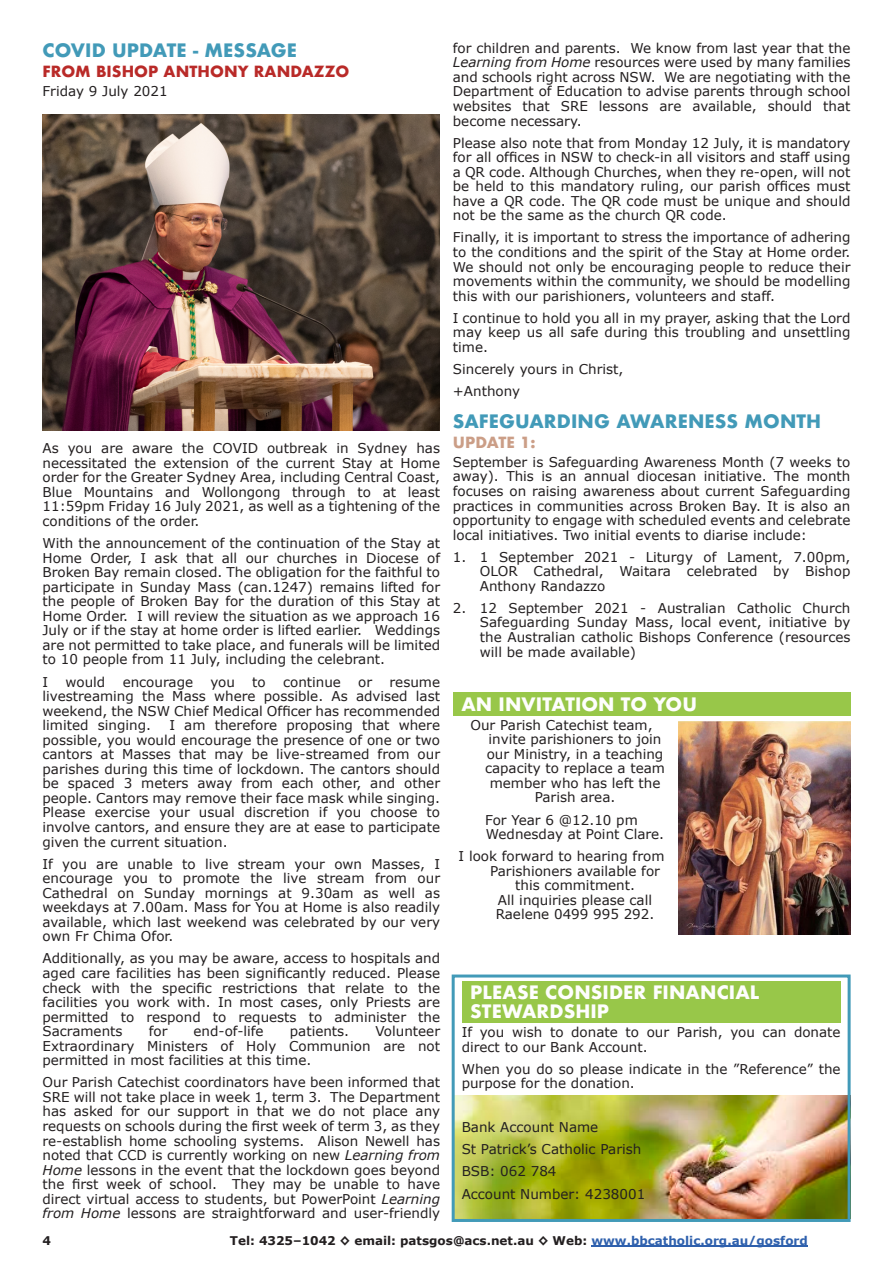
<style>
.page{position:relative;width:893px;height:1263px;background:#fff}
.page>*{position:absolute;margin:0;border:0;box-sizing:border-box;transform-origin:0 0}
.t1{font:700 18px/18.6px "Futura";letter-spacing:.005em;color:#fefefd}
.t2{font:700 18px "Futura";letter-spacing:.005em;color:#429ab8}
.t3{font:700 15px "Futura";letter-spacing:.005em;color:#b92a28}
.t4{font:700 15px "Futura";letter-spacing:.005em;color:#cb9e87}
.t5{font:13.5px/14.5px "Verdana";color:#231f20;text-align:justify}
.t6{font:700 12px "Verdana";color:#231f20}
.s1{font-style:italic}
.s2{color:#2e60ad}
</style>
<div class="page">
<img style="left:456px;top:1095px;width:391px;height:123px">
<div style="left:452px;top:974px;width:399px;height:248px;border:3px solid #429ab8"></div>
<div style="left:462px;top:981px;width:379px;height:42px;background:#98c749"></div>
<hr style="left:591px;top:1245px;width:217px;height:2px;background:#2e60ad">
<div style="left:453px;top:692px;width:397px;height:23px;background:#98c749"></div>
<img style="left:43px;top:114px;width:396px;height:316px">
<img style="left:679px;top:721px;width:171px;height:214px">
<h1 class="t2" style="left:43px;top:43px;width:256px">COVID UPDATE - MESSAGE</h1>
<p class="t3" style="left:43px;top:65px;width:308px">FROM BISHOP ANTHONY RANDAZZO</p>
<p class="t5" style="left:43px;top:85px;width:127px">Friday 9 July 2021</p>
<p class="t5" style="left:43px;top:442px;width:399px">As you are aware the COVID outbreak in Sydney has necessitated the extension of the current Stay at Home order for the Greater Sydney Area, including Central Coast, Blue Mountains and Wollongong through to at least 11:59pm Friday 16 July 2021, as well as a tightening of the conditions of the order.</p>
<p class="t5" style="left:43px;top:537px;width:399px">With the announcement of the continuation of the Stay at Home Order, I ask that all our churches in Diocese of Broken Bay remain closed. The obligation for the faithful to participate in Sunday Mass (can.1247) remains lifted for the people of Broken Bay for the duration of this Stay at Home Order. I will review the situation as we approach 16<br>July or if the stay at home order is lifted earlier. Weddings are not permitted to take place, and funerals will be limited to 10 people from 11 July, including the celebrant.</p>
<p class="t5" style="left:43px;top:675px;width:7px">I</p>
<p class="t5" style="left:65px;top:675px;width:41px">would</p>
<p class="t5" style="left:123px;top:675px;width:72px">encourage</p>
<p class="t5" style="left:210px;top:675px;width:26px">you</p>
<p class="t5" style="left:252px;top:675px;width:15px">to</p>
<p class="t5" style="left:283px;top:675px;width:59px">continue</p>
<p class="t5" style="left:358px;top:675px;width:15px">or</p>
<p class="t5" style="left:43px;top:675px;width:399px;text-indent:347px">resume livestreaming the Mass where possible. As advised last weekend, the NSW Chief Medical Officer has recommended limited singing.</p>
<p class="t5" style="left:43px;top:719px;width:399px;text-indent:127px">I am therefore proposing that where possible, you would encourage the presence of one or two cantors at Masses that may be live-streamed from our parishes during this time of lockdown. The cantors should be spaced 3 meters away from each other, and other people. Cantors may remove their face mask while singing.<br>Please exercise your usual discretion if you choose to involve cantors, and ensure they are at ease to participate given the current situation.</p>
<p class="t5" style="left:43px;top:857px;width:399px">If you are unable to live stream your own Masses, I encourage you to promote the live stream from our Cathedral on Sunday mornings at 9.30am as well as weekdays at 7.00am. Mass for You at Home is also readily available, which last weekend was celebrated by our very own Fr Chima Ofor.</p>
<p class="t5" style="left:43px;top:952px;width:399px">Additionally, as you may be aware, access to hospitals and aged care facilities has been significantly reduced. Please check with the specific restrictions that relate to the facilities you work with. In most cases, only Priests are permitted to respond to requests to administer the Sacraments</p>
<p class="t5" style="left:149px;top:1025px;width:20px">for</p>
<p class="t5" style="left:194px;top:1025px;width:72px">end-of-life</p>
<p class="t5" style="left:290px;top:1025px;width:61px">patients.</p>
<p class="t5" style="left:43px;top:1025px;width:399px;text-indent:333px">Volunteer Extraordinary Ministers of Holy Communion are not permitted in most facilities at this time.</p>
<p class="t5" style="left:43px;top:1076px;width:399px">Our Parish Catechist coordinators have been informed that SRE will not take place in week 1, term 3. The Department has asked for our support in that we do not place any requests on schools during the first week of term 3, as they re-establish home schooling systems. Alison Newell has noted that CCD is currently working on new <span class="s1">Learning from Home</span> lessons in the event that the lockdown goes beyond the first week of school. They may be unable to have direct virtual access to students, but PowerPoint <span class="s1">Learning from Home</span> lessons are straightforward and user-friendly</p>
<p class="t5" style="left:453px;top:42px;width:399px">for children and parents. We know from last year that the <span class="s1">Learning from Home</span> resources were used by many families and schools right across NSW. We are negotiating with the Department of Education to advise parents through school websites that SRE lessons are available, should that become necessary.</p>
<p class="t5" style="left:453px;top:137px;width:399px">Please also note that from Monday 12 July, it is mandatory for all offices in NSW to check-in all visitors and staff using a QR code. Although Churches, when they re-open, will not be held to this mandatory ruling, our parish offices must have a QR code. The QR code must be unique and should not be the same as the church QR code.</p>
<p class="t5" style="left:453px;top:231px;width:399px">Finally, it is important to stress the importance of adhering to the conditions and the spirit of the Stay at Home order.<br>We should not only be encouraging people to reduce their movements within the community, we should be modelling this with our parishioners, volunteers and staff.</p>
<p class="t5" style="left:453px;top:312px;width:399px">I continue to hold you all in my prayer, asking that the Lord may keep us all safe during this troubling and unsettling time.</p>
<p class="t5" style="left:453px;top:359px;width:172px;line-height:22px">Sincerely yours in Christ, +Anthony</p>
<h1 class="t2" style="left:453px;top:413px;width:370px">SAFEGUARDING AWARENESS MONTH</h1>
<p class="t4" style="left:453px;top:435px;width:84px">UPDATE 1:</p>
<p class="t5" style="left:453px;top:456px;width:399px">September is Safeguarding Awareness Month (7 weeks to away). This is an annual diocesan initiative. The month focuses on raising awareness about current Safeguarding practices in communities across Broken Bay. It is also an opportunity to engage with scheduled events and celebrate local initiatives. Two initial events to diarise include:</p>
<p class="t5" style="left:480px;top:551px;width:372px;text-indent:-27px">1. 1 September 2021 - Liturgy of Lament, 7.00pm, OLOR Cathedral, Waitara celebrated by Bishop Anthony Randazzo</p>
<p class="t5" style="left:480px;top:602px;width:372px;text-indent:-27px">2. 12 September 2021 - Australian Catholic Church Safeguarding Sunday Mass, local event, initiative by the Australian catholic Bishops Conference (resources will be made available)</p>
<h1 class="t1" style="left:461px;top:696px;width:237px">AN INVITATION TO YOU</h1>
<p class="t5" style="left:470px;top:719px;width:184px">Our Parish Catechist team,</p>
<p class="t5" style="left:489px;top:733px;width:174px">invite parishioners to join</p>
<p class="t5" style="left:487px;top:748px;width:178px">our Ministry, in a teaching</p>
<p class="t5" style="left:485px;top:762px;width:181px">capacity to replace a team</p>
<p class="t5" style="left:490px;top:777px;width:172px">member who has left the</p>
<p class="t5" style="left:535px;top:791px;width:82px">Parish area.</p>
<p class="t5" style="left:485px;top:813px;width:180px">For Year 6 @12.10 pm<br>Wednesday at Point Clare.</p>
<p class="t5" style="left:459px;top:850px;width:207px">I look forward to hearing from</p>
<p class="t5" style="left:490px;top:865px;width:171px">Parishioners available for</p>
<p class="t5" style="left:515px;top:879px;width:121px">this commitment.</p>
<p class="t5" style="left:498px;top:894px;width:156px">All inquiries please call</p>
<p class="t5" style="left:496px;top:908px;width:160px">Raelene 0499 995 292.</p>
<h1 class="t1" style="left:470px;top:985px;width:291px">PLEASE CONSIDER FINANCIAL<br>STEWARDSHIP</h1>
<p class="t5" style="left:462px;top:1026px;width:380px">If you wish to donate to our Parish, you can donate direct to our Bank Account.</p>
<p class="t5" style="left:462px;top:1063px;width:380px">When you do so please indicate in the ”Reference” the purpose for the donation.</p>
<p class="t5" style="left:462px;top:1117px;width:185px;line-height:22px;text-align:left">Bank Account Name<br>St Patrick’s Catholic Parish<br>BSB: 062 784<br>Account Number: 4238001</p>
<p class="t6" style="left:43px;top:1235px;width:10px">4</p>
<p class="t6" style="left:230px;top:1235px;width:580px">Tel: 4325–1042 ◊ email: patsgos@acs.net.au ◊ Web: <span class="s2">www.bbcatholic.org.au/gosford</span></p>
</div>
